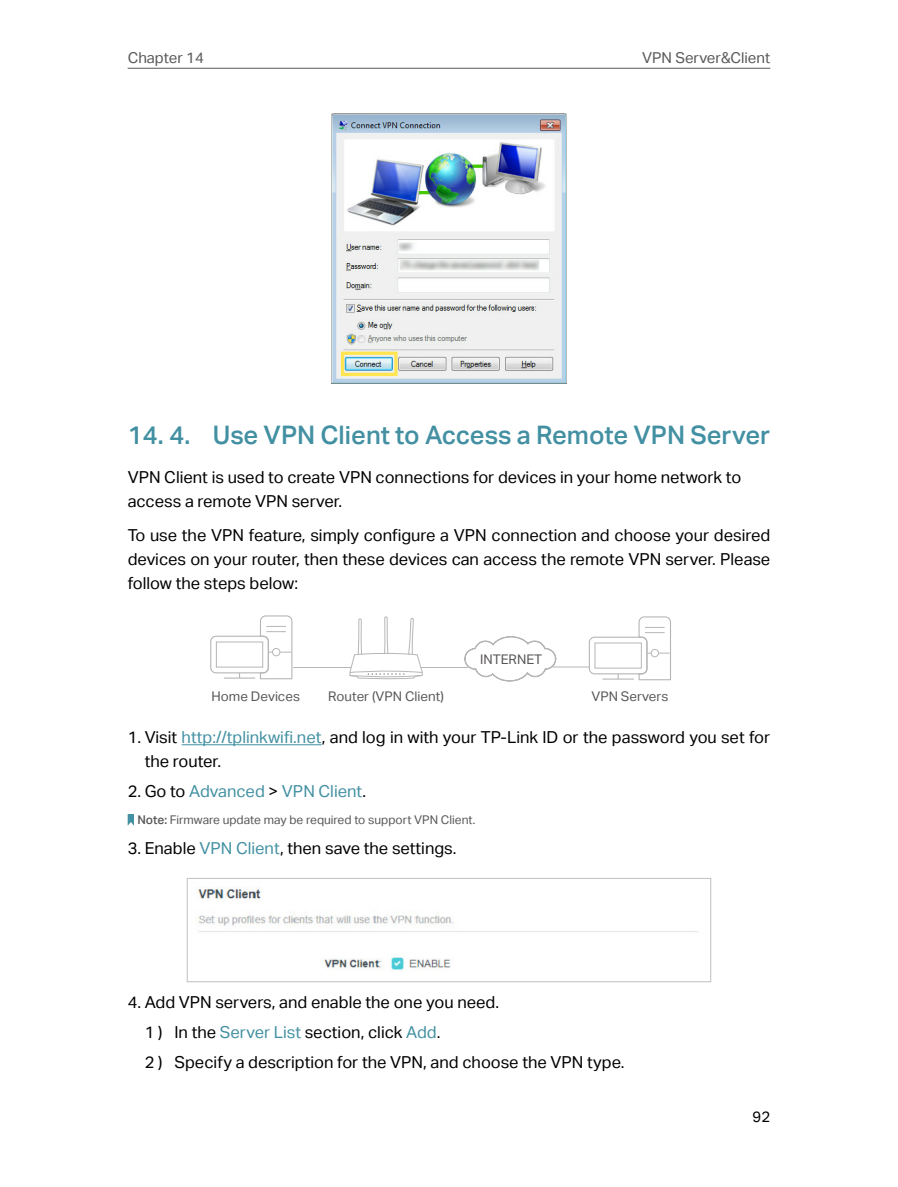
<style>
.page{position:relative;width:898px;height:1187px;background:#fff}
.page>*{position:absolute;margin:0;border:0;box-sizing:border-box;transform-origin:0 0}
.t1{font:25.5px "TP Link Aktiv Medium";color:#4290a2}
.t2{font:16.5px/24px "TP Link Aktiv Regular";color:#000}
.t3{font:16.5px "TP Link Aktiv Regular";color:#4290a2}
.t4{font:15px "TP Link Aktiv Regular";color:#595757}
.t5{font:15px "TP Link Aktiv Regular";color:#000}
.t6{font:13.35px "TP Link Aktiv Regular";color:#5a5757}
.t7{font:12px "TP Link Aktiv Regular";color:#595757}
.s1{color:#4290a2}
.s2{color:#000}
.s3{font-family:"TP Link Aktiv Medium"}
</style>
<div class="page">
<hr style="left:128px;top:68px;width:642px;height:1px;background:#595757">
<hr style="left:181px;top:744px;width:140px;height:1px;background:#4290a2">
<img style="left:333px;top:116px;width:231px;height:265px">
<div style="left:331px;top:114px;width:235px;height:269px;border:1px solid #bfc0c0"></div>
<div style="left:210px;top:635px;width:59px;height:38px;border:1px solid #b5b6b6;border-radius:5px"></div>
<hr style="left:224px;top:677px;width:31px;height:1px;background:#b5b6b6">
<div style="left:216px;top:641px;width:47px;height:26px;border:1px solid #b5b6b6"></div>
<svg style="left:259px;top:615px;width:34px;height:64px"></svg>
<div style="left:588px;top:636px;width:59px;height:38px;border:1px solid #b5b6b6;border-radius:5px"></div>
<hr style="left:602px;top:678px;width:31px;height:1px;background:#b5b6b6">
<div style="left:594px;top:642px;width:47px;height:26px;border:1px solid #b5b6b6"></div>
<svg style="left:637px;top:616px;width:34px;height:64px"></svg>
<svg style="left:464px;top:636px;width:92px;height:45px"></svg>
<hr style="left:293px;top:667px;width:58px;height:1px;background:#b5b6b6">
<hr style="left:420px;top:667px;width:48px;height:1px;background:#b5b6b6">
<hr style="left:552px;top:666px;width:37px;height:1px;background:#b5b6b6">
<svg style="left:349px;top:616px;width:74px;height:64px"></svg>
<svg style="left:128px;top:814px;width:6px;height:11px"></svg>
<img style="left:198px;top:887px;width:500px;height:83px">
<div style="left:187px;top:878px;width:523px;height:103px;border:1px solid #bfc0c0"></div>
<p class="t4" style="left:128px;top:49px;width:78px">Chapter 14</p>
<p class="t4" style="left:641px;top:49px;width:130px">VPN Server&amp;Client</p>
<h1 class="t1" style="left:128px;top:420px;width:644px">14. 4. Use VPN Client to Access a Remote VPN Server</h1>
<p class="t2" style="left:128px;top:465px;width:615px">VPN Client is used to create VPN connections for devices in your home network to access a remote VPN server.</p>
<p class="t2" style="left:128px;top:523px;width:644px;text-align:justify">To use the VPN feature, simply configure a VPN connection and choose your desired devices on your router, then these devices can access the remote VPN server. Please follow the steps below:</p>
<p class="t6" style="left:480px;top:651px;width:64px">INTERNET</p>
<p class="t6" style="left:211px;top:688px;width:90px">Home Devices</p>
<p class="t6" style="left:328px;top:688px;width:117px">Router (VPN Client)</p>
<p class="t6" style="left:591px;top:688px;width:78px">VPN Servers</p>
<p class="t2" style="left:145px;top:725px;width:627px;text-indent:-17px">1. Visit <span class="s1">http://tplinkwifi.net</span>, and log in with your TP-Link ID or the password you set for the router.</p>
<p class="t3" style="left:128px;top:781px;width:240px"><span class="s2">2. Go to</span> Advanced <span class="s2">&gt;</span> VPN Client<span class="s2">.</span></p>
<p class="t7" style="left:137px;top:812px;width:339px"><span class="s3">Note:</span> Firmware update may be required to support VPN Client.</p>
<p class="t2" style="left:128px;top:835px;width:330px">3. Enable <span class="s1">VPN Client</span>, then save the settings.</p>
<p class="t2" style="left:145px;top:986px;width:481px;line-height:30px;text-indent:-17px">4. Add VPN servers, and enable the one you need.<br>1 ) In the <span class="s1">Server List</span> section, click <span class="s1">Add</span>.<br>2 ) Specify a description for the VPN, and choose the VPN type.</p>
<p class="t5" style="left:752px;top:1107px;width:19px">92</p>
</div>
